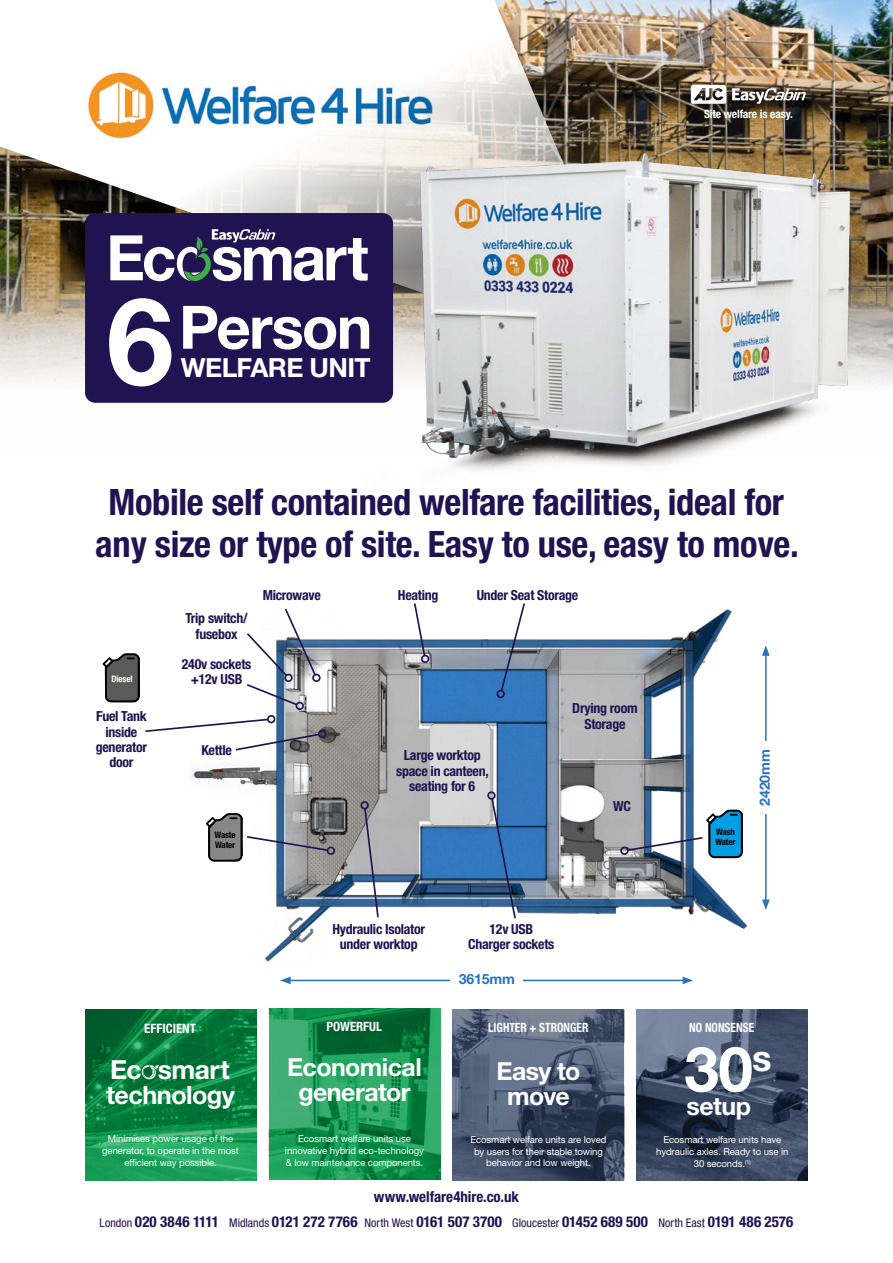
<style>
.page{position:relative;width:893px;height:1263px;background:#fff}
.page>*{position:absolute;margin:0;border:0;box-sizing:border-box;transform-origin:0 0}
.t1{font:700 62.4px "Helvetica Neue LT Std";color:#fff}
.t2{font:700 60px "Helvetica Neue LT Std";letter-spacing:-.03em;color:#fff}
.t3{font:700 condensed 36.45px/41.8px "Helvetica Neue LT Std";letter-spacing:-.01em;color:#201351;text-align:center}
.t4{font:700 26.4px "Helvetica Neue LT Std";letter-spacing:-.02em;color:#fff}
.t5{font:700 25.2px "Helvetica Neue LT Std";letter-spacing:-.025em;color:#fff}
.t6{font:700 24.9px/24.9px "Helvetica Neue LT Std";letter-spacing:-.02em;color:#fff;text-align:center}
.t7{font:700 condensed 15px/24.2px "Helvetica Neue LT Std";letter-spacing:.005em;color:#201351;text-align:center}
.t8{font:700 14.1px "Helvetica Neue LT Std";letter-spacing:-.01em;color:#2c73bb}
.t9{font:700 condensed 13.95px/15.5px "Helvetica Neue LT Std";letter-spacing:-.02em;color:#201351;text-align:center}
.t10{font:700 condensed 13.05px "Helvetica Neue LT Std";color:#fff}
.t11{font:700 condensed 12.75px "Helvetica Neue LT Std";color:#fff;scale:.9 1}
.t12{font:700 condensed 12.75px "Helvetica Neue LT Std";color:#fff}
.t13{font:700 condensed 11.55px "Helvetica Neue LT Std";letter-spacing:-.01em;color:#fff}
.t14{font:9.6px/11.9px "Helvetica Neue LT Std";letter-spacing:-.01em;color:#fff;text-align:center}
.t15{font:700 condensed 9px "Helvetica Neue LT Std";letter-spacing:-.02em;color:#fff}
.t16{font:700 condensed 8.85px/10.1px "Helvetica Neue LT Std";letter-spacing:-.02em;color:#000}
.s1{font-size:121.2px}
.s2{font-weight:400;font-size:12px}
</style>
<div class="page">
<img style="left:0;top:0;width:893px;height:403px">
<img style="left:0;top:0;width:652px;height:372px">
<img style="left:361px;top:89px;width:532px;height:382px">
<img style="left:269px;top:1008px;width:171px;height:171px">
<svg style="left:732px;top:88px;width:74px;height:16px"></svg>
<svg style="left:691px;top:85px;width:35px;height:19px"></svg>
<img style="left:637px;top:1009px;width:171px;height:171px">
<img style="left:453px;top:1009px;width:171px;height:171px">
<img style="left:85px;top:1009px;width:171px;height:171px">
<svg style="left:142px;top:1064px;width:17px;height:16px"></svg>
<div style="left:85px;top:213px;width:308px;height:190px;background:#201351;border-radius:10px"></div>
<svg style="left:110px;top:229px;width:258px;height:52px"></svg>
<img style="left:192px;top:609px;width:556px;height:353px">
<div style="left:296px;top:702px;width:8px;height:8px;border:2px solid #201351;border-radius:50%"></div>
<div style="left:327px;top:846px;width:8px;height:9px;border:2px solid #201351;border-radius:50%"></div>
<svg style="left:363px;top:807px;width:17px;height:112px"></svg>
<div style="left:360px;top:801px;width:9px;height:8px;border:2px solid #201351;border-radius:50%"></div>
<div style="left:267px;top:715px;width:8px;height:8px;border:2px solid #201351;border-radius:50%"></div>
<svg style="left:145px;top:718px;width:176px;height:34px"></svg>
<div style="left:318px;top:730px;width:8px;height:8px;border:2px solid #201351;border-radius:50%"></div>
<svg style="left:245px;top:608px;width:72px;height:99px"></svg>
<div style="left:312px;top:674px;width:9px;height:8px;border:2px solid #201351;border-radius:50%"></div>
<svg style="left:413px;top:603px;width:13px;height:55px"></svg>
<div style="left:421px;top:655px;width:8px;height:8px;border:2px solid #201351;border-radius:50%"></div>
<svg style="left:499px;top:603px;width:27px;height:90px"></svg>
<div style="left:496px;top:690px;width:9px;height:8px;border:2px solid #201351;border-radius:50%"></div>
<div style="left:620px;top:846px;width:9px;height:9px;border:2px solid #201351;border-radius:50%"></div>
<svg style="left:490px;top:797px;width:27px;height:123px;background:#4d7aad"></svg>
<div style="left:487px;top:791px;width:9px;height:9px;border:2px solid #201351;border-radius:50%"></div>
<svg style="left:103px;top:653px;width:37px;height:50px;background:#5f5f5e"></svg>
<svg style="left:206px;top:813px;width:124px;height:49px"></svg>
<svg style="left:626px;top:810px;width:117px;height:48px"></svg>
<hr style="left:765px;top:653px;width:2px;height:249px;background:#2c73bb">
<svg style="left:762px;top:645px;width:8px;height:11px"></svg>
<svg style="left:762px;top:899px;width:8px;height:11px"></svg>
<hr style="left:288px;top:980px;width:397px;height:1px;background:#2c73bb">
<svg style="left:683px;top:976px;width:10px;height:8px"></svg>
<svg style="left:280px;top:976px;width:11px;height:8px"></svg>
<div style="left:760px;top:741px;width:14px;height:73px;background:#fff"></div>
<div style="left:451px;top:974px;width:72px;height:15px;background:#fff"></div>
<img style="left:75px;top:59px;width:374px;height:91px">
<h2 class="t2" style="left:107px;top:290px;width:267px"><span class="s1">6</span>Person</h2>
<h3 class="t4" style="left:181px;top:351px;width:191px">WELFARE UNIT</h3>
<p class="t13" style="left:704px;top:107px;width:90px">Site welfare is easy.</p>
<h3 class="t3" style="left:95px;top:481px;width:705px">Mobile self contained welfare facilities, ideal for any size or type of site. Easy to use, easy to move.</h3>
<p class="t15" style="left:112px;top:674px;width:22px">Diesel</p>
<h3 class="t9" style="left:96px;top:708px;width:53px">Fuel Tank inside generator door</h3>
<h3 class="t9" style="left:185px;top:610px;width:64px">Trip switch/ fusebox</h3>
<h3 class="t9" style="left:182px;top:656px;width:71px">240v sockets +12v USB</h3>
<h3 class="t9" style="left:201px;top:742px;width:32px">Kettle</h3>
<h3 class="t9" style="left:263px;top:587px;width:60px">Microwave</h3>
<h3 class="t9" style="left:398px;top:587px;width:42px">Heating</h3>
<h3 class="t9" style="left:477px;top:587px;width:103px">Under Seat Storage</h3>
<h3 class="t9" style="left:396px;top:748px;width:94px">Large worktop space in canteen, seating for 6</h3>
<h3 class="t9" style="left:572px;top:701px;width:67px">Drying room<br>Storage</h3>
<h3 class="t9" style="left:613px;top:798px;width:19px">WC</h3>
<p class="t16" style="left:215px;top:830px;width:22px">Waste<br>Water</p>
<p class="t16" style="left:715px;top:826px;width:21px">Wash<br>Water</p>
<h3 class="t8" style="left:756px;top:806px;width:58px;rotate:-90deg">2420mm</h3>
<h3 class="t9" style="left:332px;top:921px;width:94px">Hydraulic Isolator under worktop</h3>
<h3 class="t9" style="left:468px;top:921px;width:88px">12v USB<br>Charger sockets</h3>
<h3 class="t8" style="left:459px;top:971px;width:58px">3615mm</h3>
<h3 class="t10" style="left:144px;top:1020px;width:53px">EFFICIENT</h3>
<h3 class="t4" style="left:110px;top:1053px;width:121px">Ec smart</h3>
<h3 class="t5" style="left:106px;top:1080px;width:130px">technology</h3>
<p class="t14" style="left:102px;top:1133px;width:138px">Minimises power usage of the generator, to operate in the most efficient way possible.</p>
<h3 class="t12" style="left:327px;top:1018px;width:57px">POWERFUL</h3>
<h3 class="t6" style="left:287px;top:1054px;width:136px">Economical generator</h3>
<p class="t14" style="left:285px;top:1133px;width:141px">Ecosmart welfare units use innovative hybrid eco-technology &amp; low maintenance components.</p>
<h3 class="t11" style="left:488px;top:1020px;width:113px">LIGHTER + STRONGER</h3>
<h3 class="t6" style="left:496px;top:1058px;width:85px">Easy to move</h3>
<p class="t14" style="left:470px;top:1133px;width:138px">Ecosmart welfare units are loved by users for their stable towing behavior and low weight.</p>
<h3 class="t11" style="left:689px;top:1020px;width:74px">NO NONSENSE</h3>
<h1 class="t1" style="left:684px;top:1031px;width:89px">30<sup>s</sup></h1>
<h3 class="t6" style="left:687px;top:1093px;width:66px">setup</h3>
<p class="t14" style="left:656px;top:1134px;width:134px">Ecosmart welfare units have hydraulic axles. Ready to use in<br>30 seconds.<sup>(1)</sup></p>
<h3 class="t7" style="left:100px;top:1185px;width:695px">www.welfare4hire.co.uk<br><span class="s2">London</span> 020 3846 1111 <span class="s2">Midlands</span> 0121 272 7766 <span class="s2">North West</span> 0161 507 3700 <span class="s2">Gloucester</span> 01452 689 500 <span class="s2">North East</span> 0191 486 2576</h3>
</div>
